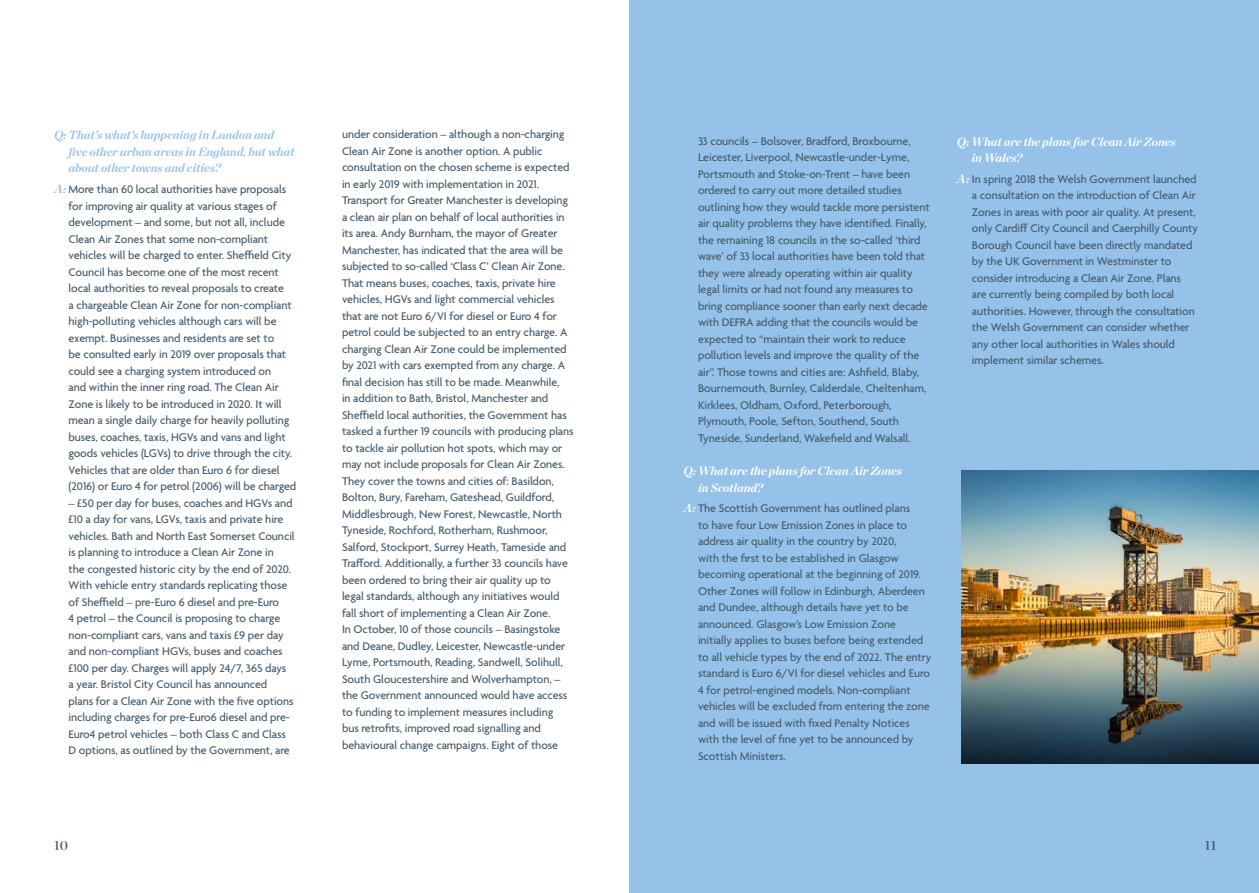
<style>
.page{position:relative;width:1259px;height:893px;background:#fff}
.page>*{position:absolute;margin:0;border:0;box-sizing:border-box;transform-origin:0 0}
.t1{font:13.5px "Chronicle Display Semi";color:#475c6d}
.t2{font:500 12px/16.5px "Agenda";letter-spacing:-.005em;color:#475c6d}
.t3{font:italic 700 12px/16.5px "Chronicle Display";letter-spacing:-.005em;color:#96c2e9}
.t4{font:italic 700 12px/16.5px "Chronicle Display";letter-spacing:-.005em;color:#fff}
.s1{font-family:"Chronicle Display";font-weight:700;font-style:italic;color:#96c2e9}
.s2{font-family:"Chronicle Display";font-weight:700;font-style:italic;color:#fff}
</style>
<div class="page">
<div style="left:629px;top:0;width:630px;height:893px;background:#96c2e9"></div>
<img style="left:962px;top:471px;width:297px;height:293px">
<p class="t3" style="left:69px;top:126px;width:227px;text-indent:-15px">Q: That’s what’s happening in London and five other urban areas in England, but what about other towns and cities?</p>
<p class="t2" style="left:68px;top:182px;width:229px;text-indent:-14px"><span class="s1">A:</span> More than 60 local authorities have proposals for improving air quality at various stages of development – and some, but not all, include Clean Air Zones that some non-compliant vehicles will be charged to enter. Sheffield City Council has become one of the most recent local authorities to reveal proposals to create<br>a chargeable Clean Air Zone for non-compliant high-polluting vehicles although cars will be exempt. Businesses and residents are set to<br>be consulted early in 2019 over proposals that could see a charging system introduced on<br>and within the inner ring road. The Clean Air Zone is likely to be introduced in 2020. It will mean a single daily charge for heavily polluting buses, coaches, taxis, HGVs and vans and light goods vehicles (LGVs) to drive through the city.<br>Vehicles that are older than Euro 6 for diesel (2016) or Euro 4 for petrol (2006) will be charged</p>
<p class="t2" style="left:68px;top:495px;width:228px">– £50 per day for buses, coaches and HGVs and £10 a day for vans, LGVs, taxis and private hire vehicles. Bath and North East Somerset Council is planning to introduce a Clean Air Zone in<br>the congested historic city by the end of 2020.<br>With vehicle entry standards replicating those of Sheffield – pre-Euro 6 diesel and pre-Euro<br>4 petrol – the Council is proposing to charge non-compliant cars, vans and taxis £9 per day and non-compliant HGVs, buses and coaches £100 per day. Charges will apply 24/7, 365 days<br>a year. Bristol City Council has announced plans for a Clean Air Zone with the five options including charges for pre-Euro6 diesel and pre-Euro4 petrol vehicles – both Class C and Class D options, as outlined by the Government, are</p>
<p class="t2" style="left:342px;top:127px;width:233px">under consideration – although a non-charging Clean Air Zone is another option. A public consultation on the chosen scheme is expected in early 2019 with implementation in 2021.<br>Transport for Greater Manchester is developing a clean air plan on behalf of local authorities in its area. Andy Burnham, the mayor of Greater Manchester, has indicated that the area will be subjected to so-called ‘Class C’ Clean Air Zone.<br>That means buses, coaches, taxis, private hire vehicles, HGVs and light commercial vehicles that are not Euro 6/VI for diesel or Euro 4 for petrol could be subjected to an entry charge. A charging Clean Air Zone could be implemented by 2021 with cars exempted from any charge. A final decision has still to be made. Meanwhile,<br>in addition to Bath, Bristol, Manchester and Sheffield local authorities, the Government has tasked a further 19 councils with producing plans to tackle air pollution hot spots, which may or may not include proposals for Clean Air Zones.<br>They cover the towns and cities of: Basildon, Bolton, Bury, Fareham, Gateshead, Guildford, Middlesbrough, New Forest, Newcastle, North Tyneside, Rochford, Rotherham, Rushmoor, Salford, Stockport, Surrey Heath, Tameside and Trafford. Additionally, a further 33 councils have been ordered to bring their air quality up to legal standards, although any initiatives would fall short of implementing a Clean Air Zone.<br>In October, 10 of those councils – Basingstoke and Deane, Dudley, Leicester, Newcastle-under Lyme, Portsmouth, Reading, Sandwell, Solihull, South Gloucestershire and Wolverhampton, – the Government announced would have access to funding to implement measures including<br>bus retrofits, improved road signalling and behavioural change campaigns. Eight of those</p>
<p class="t2" style="left:698px;top:133px;width:233px">33 councils – Bolsover, Bradford, Broxbourne, Leicester, Liverpool, Newcastle-under-Lyme, Portsmouth and Stoke-on-Trent – have been ordered to carry out more detailed studies outlining how they would tackle more persistent air quality problems they have identified. Finally, the remaining 18 councils in the so-called ‘third wave’ of 33 local authorities have been told that they were already operating within air quality legal limits or had not found any measures to bring compliance sooner than early next decade with DEFRA adding that the councils would be expected to “maintain their work to reduce pollution levels and improve the quality of the air”. Those towns and cities are: Ashfield, Blaby, Bournemouth, Burnley, Calderdale, Cheltenham, Kirklees, Oldham, Oxford, Peterborough, Plymouth, Poole, Sefton, Southend, South Tyneside, Sunderland, Wakefield and Walsall.</p>
<p class="t4" style="left:698px;top:462px;width:206px;text-indent:-15px">Q: What are the plans for Clean Air Zones in Scotland?</p>
<p class="t2" style="left:698px;top:501px;width:235px;text-indent:-14px"><span class="s2">A:</span> The Scottish Government has outlined plans<br>to have four Low Emission Zones in place to address air quality in the country by 2020,<br>with the first to be established in Glasgow becoming operational at the beginning of 2019.<br>Other Zones will follow in Edinburgh, Aberdeen and Dundee, although details have yet to be announced. Glasgow’s Low Emission Zone initially applies to buses before being extended to all vehicle types by the end of 2022. The entry standard is Euro 6/VI for diesel vehicles and Euro 4 for petrol-engined models. Non-compliant vehicles will be excluded from entering the zone and will be issued with fixed Penalty Notices with the level of fine yet to be announced by Scottish Ministers.</p>
<p class="t4" style="left:971px;top:132px;width:206px;text-indent:-15px">Q: What are the plans for Clean Air Zones in Wales?</p>
<p class="t2" style="left:972px;top:172px;width:228px;text-indent:-15px"><span class="s2">A:</span> In spring 2018 the Welsh Government launched a consultation on the introduction of Clean Air Zones in areas with poor air quality. At present, only Cardiff City Council and Caerphilly County Borough Council have been directly mandated by the UK Government in Westminster to consider introducing a Clean Air Zone. Plans are currently being compiled by both local authorities. However, through the consultation the Welsh Government can consider whether any other local authorities in Wales should implement similar schemes.</p>
<p class="t1" style="left:54px;top:834px;width:16px">10</p>
<p class="t1" style="left:1205px;top:834px;width:13px">11</p>
</div>
